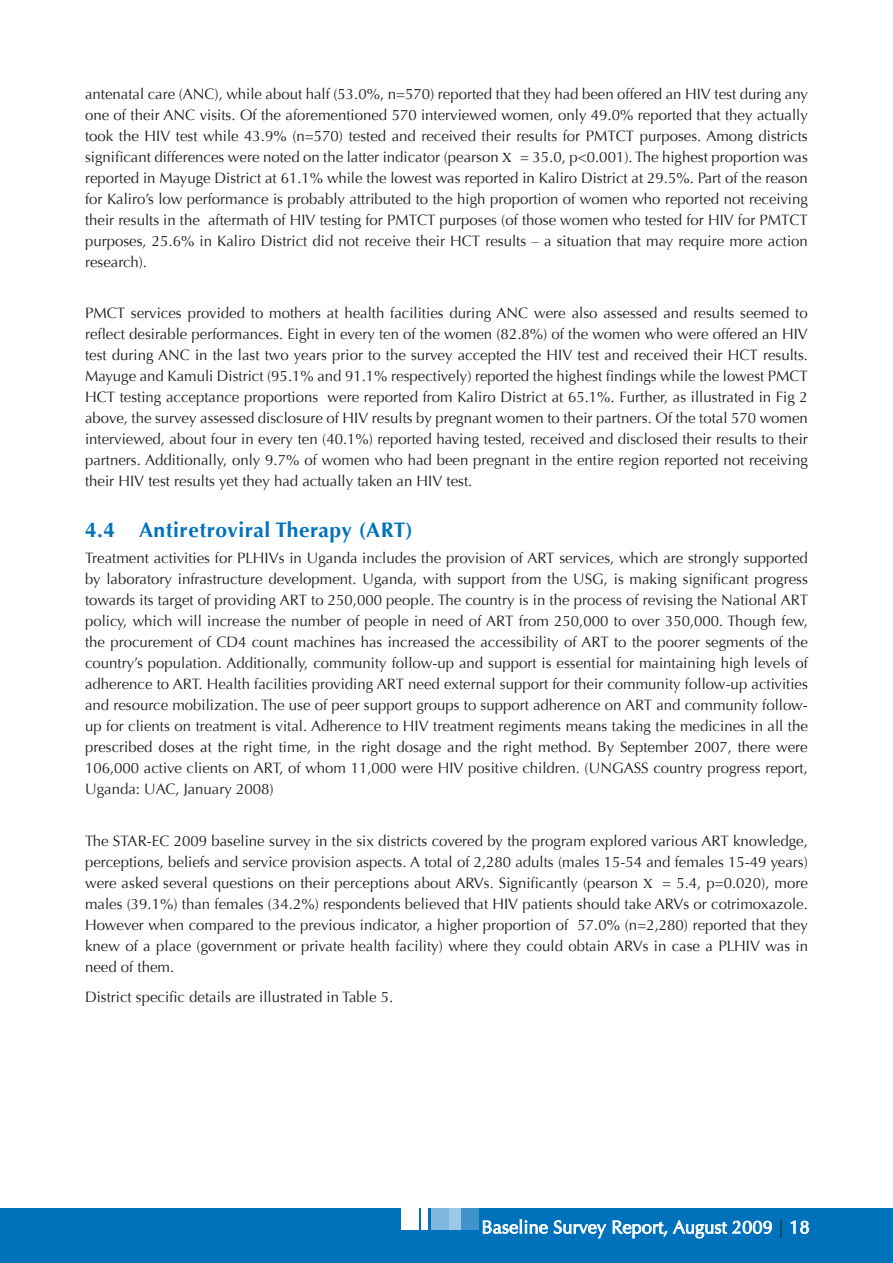
<style>
.page{position:relative;width:893px;height:1263px;background:#fff}
.page>*{position:absolute;margin:0;border:0;box-sizing:border-box;transform-origin:0 0}
.t1{font:700 21px "Optima";letter-spacing:.025em;color:#0072bc}
.t2{font:18px "Optima";letter-spacing:.01em;color:#fff}
.t3{font:15px/21px "Optima";color:#231f20;text-align:justify}
.s1{font-family:"Times";font-size:13.5px}
.s2{color:#231f20}
</style>
<div class="page">
<div style="left:0;top:1208px;width:893px;height:55px;background:#0072bc"></div>
<svg style="left:483px;top:1219px;width:289px;height:20px"></svg>
<svg style="left:790px;top:1220px;width:19px;height:14px"></svg>
<div style="left:449px;top:1208px;width:30px;height:21px;background:#3f94cc"></div>
<svg style="left:432px;top:1208px;width:29px;height:21px"></svg>
<div style="left:422px;top:1208px;width:6px;height:21px;background:#fff"></div>
<div style="left:401px;top:1208px;width:17px;height:21px;background:#fff"></div>
<p class="t3" style="left:85px;top:83px;width:724px">antenatal care (ANC), while about half (53.0%, n=570) reported that they had been offered an HIV test during any one of their ANC visits. Of the aforementioned 570 interviewed women, only 49.0% reported that they actually took the HIV test while 43.9% (n=570) tested and received their results for PMTCT purposes. Among districts significant differences were noted on the latter indicator (pearson <span class="s1">X</span> = 35.0, p&lt;0.001). The highest proportion was reported in Mayuge District at 61.1% while the lowest was reported in Kaliro District at 29.5%. Part of the reason for Kaliro’s low performance is probably attributed to the high proportion of women who reported not receiving their results in the aftermath of HIV testing for PMTCT purposes (of those women who tested for HIV for PMTCT purposes, 25.6% in Kaliro District did not receive their HCT results – a situation that may require more action research).</p>
<p class="t3" style="left:85px;top:303px;width:724px">PMCT services provided to mothers at health facilities during ANC were also assessed and results seemed to reflect desirable performances. Eight in every ten of the women (82.8%) of the women who were offered an HIV test during ANC in the last two years prior to the survey accepted the HIV test and received their HCT results.<br>Mayuge and Kamuli District (95.1% and 91.1% respectively) reported the highest findings while the lowest PMCT HCT testing acceptance proportions were reported from Kaliro District at 65.1%. Further, as illustrated in Fig 2 above, the survey assessed disclosure of HIV results by pregnant women to their partners. Of the total 570 women interviewed, about four in every ten (40.1%) reported having tested, received and disclosed their results to their partners. Additionally, only 9.7% of women who had been pregnant in the entire region reported not receiving their HIV test results yet they had actually taken an HIV test.</p>
<h1 class="t1" style="left:85px;top:518px;width:329px">4.4 Antiretroviral Therapy (ART)</h1>
<p class="t3" style="left:85px;top:548px;width:724px">Treatment activities for PLHIVs in Uganda includes the provision of ART services, which are strongly supported by laboratory infrastructure development. Uganda, with support from the USG, is making significant progress towards its target of providing ART to 250,000 people. The country is in the process of revising the National ART policy, which will increase the number of people in need of ART from 250,000 to over 350,000. Though few, the procurement of CD4 count machines has increased the accessibility of ART to the poorer segments of the country’s population. Additionally, community follow-up and support is essential for maintaining high levels of adherence to ART. Health facilities providing ART need external support for their community follow-up activities and resource mobilization. The use of peer support groups to support adherence on ART and community follow&shy;up for clients on treatment is vital. Adherence to HIV treatment regiments means taking the medicines in all the prescribed doses at the right time, in the right dosage and the right method. By September 2007, there were 106,000 active clients on ART, of whom 11,000 were HIV positive children. (UNGASS country progress report, Uganda: UAC, January 2008)</p>
<p class="t3" style="left:85px;top:830px;width:724px">The STAR-EC 2009 baseline survey in the six districts covered by the program explored various ART knowledge, perceptions, beliefs and service provision aspects. A total of 2,280 adults (males 15-54 and females 15-49 years) were asked several questions on their perceptions about ARVs. Significantly (pearson <span class="s1">X</span> = 5.4, p=0.020), more males (39.1%) than females (34.2%) respondents believed that HIV patients should take ARVs or cotrimoxazole.<br>However when compared to the previous indicator, a higher proportion of 57.0% (n=2,280) reported that they knew of a place (government or private health facility) where they could obtain ARVs in case a PLHIV was in need of them.</p>
<p class="t3" style="left:85px;top:986px;width:310px">District specific details are illustrated in Table 5.</p>
<p class="t2" style="left:482px;top:1217px;width:329px">Baseline Survey Report, August 2009 <span class="s2">|</span> 18</p>
</div>
